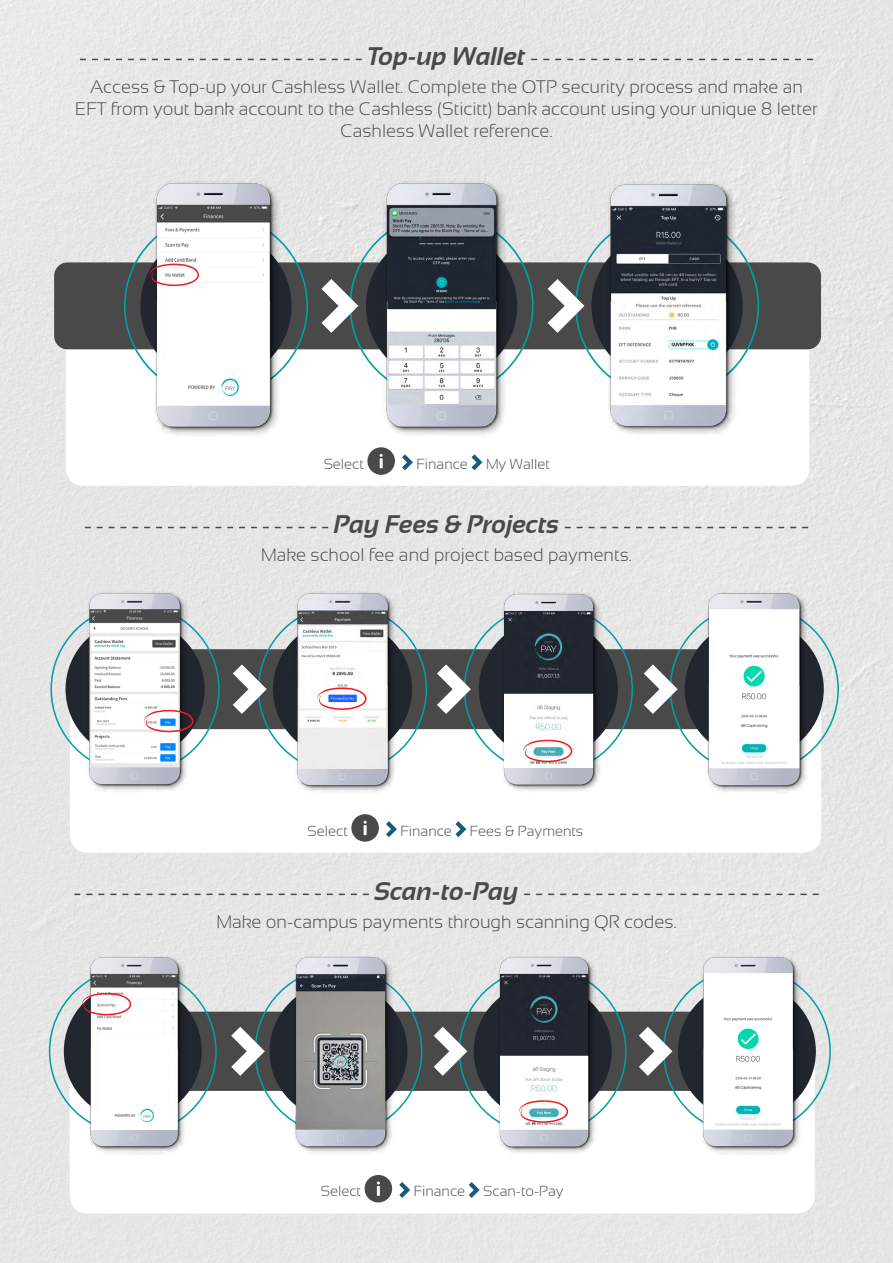
<style>
.page{position:relative;width:893px;height:1263px;background:#e6e6e6}
.page>*{position:absolute;margin:0;border:0;box-sizing:border-box;transform-origin:0 0}
.t1{font:italic 700 25.5px "Sansation";color:#494949}
.t2{font:300 18.15px/21.8px "Sansation";color:#494949;text-align:center}
.t3{font:300 14.55px "Sansation";color:#494949}
</style>
<div class="page">
<div style="left:70px;top:692px;width:751px;height:161px;background:#fff;border-radius:18px"></div>
<div style="left:351px;top:814px;width:28px;height:28px;background:#494949;border-radius:50%"></div>
<svg style="left:364px;top:821px;width:3px;height:14px"></svg>
<svg style="left:386px;top:821px;width:11px;height:16px"></svg>
<svg style="left:455px;top:821px;width:11px;height:16px"></svg>
<div style="left:98px;top:649px;width:706px;height:80px;background:#494949;border-radius:12px"></div>
<div style="left:479px;top:620px;width:139px;height:139px;background:#21262f;border-radius:50%"></div>
<img style="left:64px;top:589px;width:146px;height:204px">
<img style="left:272px;top:589px;width:147px;height:203px">
<img style="left:486px;top:589px;width:124px;height:202px">
<img style="left:683px;top:589px;width:147px;height:204px">
<svg style="left:644px;top:664px;width:34px;height:50px"></svg>
<svg style="left:437px;top:664px;width:34px;height:50px"></svg>
<svg style="left:233px;top:664px;width:34px;height:50px"></svg>
<img style="left:504px;top:611px;width:88px;height:156px">
<div style="left:70px;top:1054px;width:745px;height:159px;background:#fff;border-radius:18px"></div>
<div style="left:365px;top:1175px;width:27px;height:27px;background:#494949;border-radius:50%"></div>
<svg style="left:377px;top:1181px;width:3px;height:15px"></svg>
<svg style="left:399px;top:1182px;width:11px;height:16px"></svg>
<svg style="left:469px;top:1182px;width:11px;height:16px"></svg>
<div style="left:96px;top:1012px;width:700px;height:79px;background:#494949;border-radius:12px"></div>
<div style="left:474px;top:982px;width:138px;height:138px;background:#21262f;border-radius:50%"></div>
<img style="left:67px;top:956px;width:141px;height:198px">
<img style="left:272px;top:956px;width:143px;height:197px">
<img style="left:482px;top:956px;width:123px;height:197px">
<img style="left:678px;top:956px;width:145px;height:198px">
<svg style="left:639px;top:1027px;width:33px;height:49px"></svg>
<svg style="left:434px;top:1027px;width:33px;height:49px"></svg>
<svg style="left:231px;top:1027px;width:34px;height:49px"></svg>
<img style="left:501px;top:974px;width:87px;height:155px">
<svg style="left:85px;top:527px;width:243px;height:1px"></svg>
<svg style="left:565px;top:527px;width:243px;height:1px"></svg>
<svg style="left:74px;top:894px;width:295px;height:1px"></svg>
<svg style="left:524px;top:894px;width:295px;height:1px"></svg>
<svg style="left:80px;top:59px;width:282px;height:1px"></svg>
<svg style="left:531px;top:59px;width:282px;height:1px"></svg>
<div style="left:66px;top:325px;width:743px;height:161px;background:#fff;border-radius:18px"></div>
<div style="left:367px;top:447px;width:28px;height:28px;background:#494949;border-radius:50%"></div>
<svg style="left:380px;top:454px;width:3px;height:14px"></svg>
<svg style="left:402px;top:454px;width:11px;height:16px"></svg>
<svg style="left:471px;top:454px;width:11px;height:16px"></svg>
<div style="left:54px;top:262px;width:767px;height:87px;background:#494949;border-radius:13px"></div>
<img style="left:126px;top:175px;width:182px;height:260px">
<img style="left:357px;top:175px;width:177px;height:260px">
<img style="left:579px;top:176px;width:187px;height:258px">
<svg style="left:321px;top:279px;width:37px;height:54px"></svg>
<svg style="left:548px;top:279px;width:36px;height:54px"></svg>
<svg style="left:82px;top:993px;width:49px;height:22px"></svg>
<svg style="left:519px;top:1100px;width:49px;height:23px"></svg>
<svg style="left:144px;top:710px;width:50px;height:22px"></svg>
<svg style="left:317px;top:687px;width:50px;height:23px"></svg>
<svg style="left:523px;top:740px;width:49px;height:22px"></svg>
<svg style="left:150px;top:264px;width:49px;height:22px"></svg>
<h1 class="t1" style="left:367px;top:42px;width:160px">Top-up Wallet</h1>
<p class="t2" style="left:75px;top:76px;width:744px">Access &amp; Top-up your Cashless Wallet. Complete the OTP security process and make an<br>EFT from yout bank account to the Cashless (Sticitt) bank account using your unique 8 letter<br>Cashless Wallet reference.</p>
<p class="t3" style="left:324px;top:456px;width:42px">Select</p>
<p class="t3" style="left:417px;top:456px;width:135px">Finance My Wallet</p>
<h1 class="t1" style="left:334px;top:510px;width:227px">Pay Fees &amp; Projects</h1>
<p class="t2" style="left:261px;top:544px;width:372px">Make school fee and project based payments.</p>
<p class="t3" style="left:308px;top:822px;width:42px">Select</p>
<p class="t3" style="left:400px;top:822px;width:184px">Finance Fees &amp; Payments</p>
<h1 class="t1" style="left:374px;top:876px;width:146px">Scan-to-Pay</h1>
<p class="t2" style="left:216px;top:911px;width:462px">Make on-campus payments through scanning QR codes.</p>
<p class="t3" style="left:321px;top:1183px;width:42px">Select</p>
<p class="t3" style="left:414px;top:1183px;width:151px">Finance Scan-to-Pay</p>
</div>
